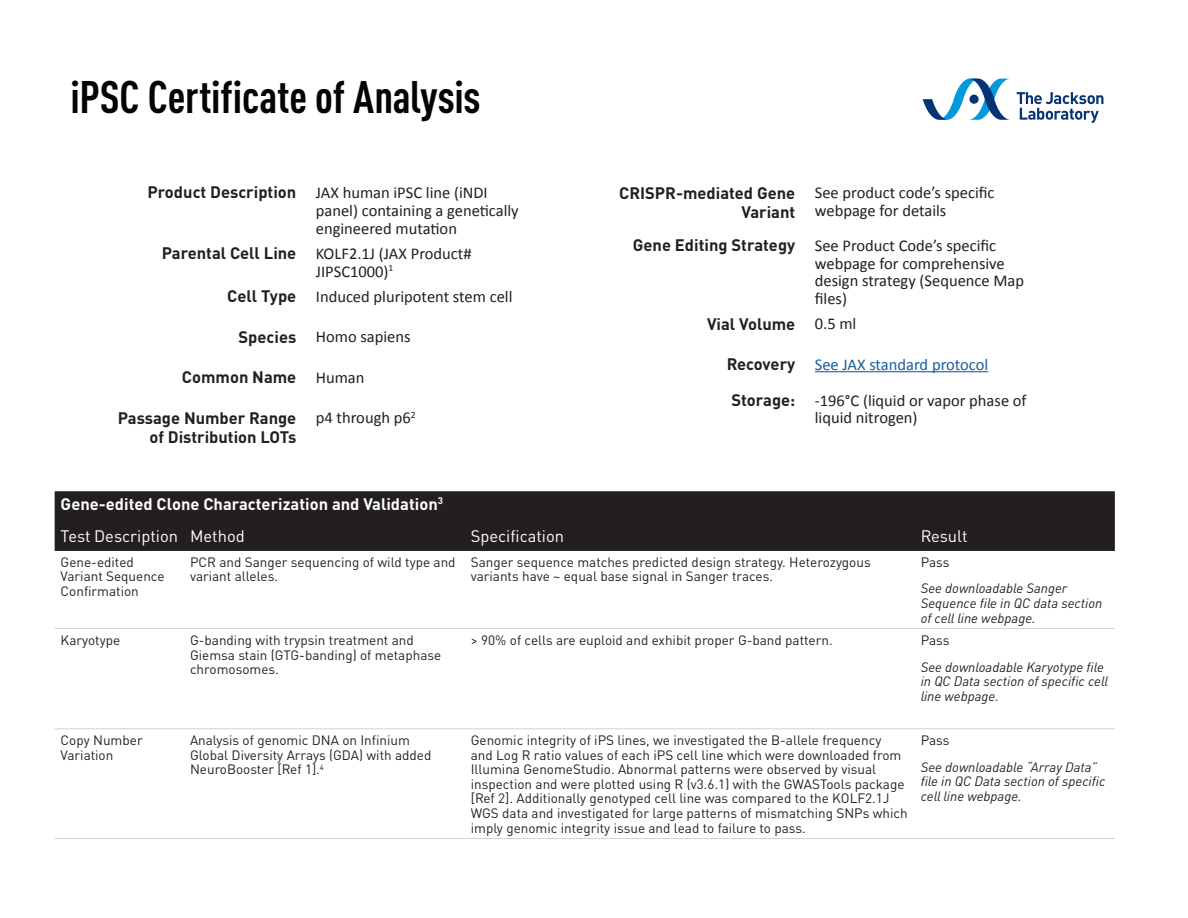
<style>
.page{position:relative;width:1188px;height:918px;background:#fff}
.page>*{position:absolute;margin:0;border:0;box-sizing:border-box;transform-origin:0 0}
.t1{font:700 condensed 45px "DINOT";letter-spacing:-.005em;color:#040503}
.t2{font:16.5px/17.9px "Calibri";color:#231f20}
.t3{font:700 16.5px/19.5px "DINOT";color:#231f20;text-align:right}
.t4{font:700 16.5px "DINOT";color:#fff}
.t5{font:16.5px "DINOT";color:#fff}
.t6{font:16.5px "Calibri";color:#175d9e}
.t7{font:13.5px/14.5px "DINOT";color:#231f20}
.t8{font:italic 13.5px/14.5px "DINOT";color:#231f20}
</style>
<div class="page">
<hr style="left:815px;top:371px;width:173px;height:1px;background:#175d9e">
<div style="left:55px;top:491px;width:1060px;height:60px;background:#231f20"></div>
<hr style="left:55px;top:628px;width:129px;height:1px;background:#d1d2d4">
<hr style="left:184px;top:628px;width:281px;height:1px;background:#d1d2d4">
<hr style="left:465px;top:628px;width:450px;height:1px;background:#d1d2d4">
<hr style="left:915px;top:628px;width:200px;height:1px;background:#d1d2d4">
<hr style="left:55px;top:728px;width:129px;height:1px;background:#d1d2d4">
<hr style="left:184px;top:728px;width:281px;height:1px;background:#d1d2d4">
<hr style="left:465px;top:728px;width:450px;height:1px;background:#d1d2d4">
<hr style="left:915px;top:728px;width:200px;height:1px;background:#d1d2d4">
<hr style="left:55px;top:838px;width:129px;height:1px;background:#d1d2d4">
<hr style="left:184px;top:838px;width:281px;height:1px;background:#d1d2d4">
<hr style="left:465px;top:838px;width:450px;height:1px;background:#d1d2d4">
<hr style="left:915px;top:838px;width:200px;height:1px;background:#d1d2d4">
<svg style="left:1017px;top:92px;width:86px;height:31px"></svg>
<svg style="left:923px;top:79px;width:87px;height:41px"></svg>
<div style="left:969px;top:95px;width:10px;height:9px;background:#053474;border-radius:50%"></div>
<p class="t1" style="left:70px;top:70px;width:412px">iPSC Certificate of Analysis</p>
<p class="t3" style="left:148px;top:182px;width:150px">Product Description</p>
<p class="t2" style="left:316px;top:183px;width:204px">JAX human iPSC line (iNDI panel) containing a genetically engineered mutation</p>
<p class="t3" style="left:162px;top:243px;width:136px">Parental Cell Line</p>
<p class="t2" style="left:316px;top:244px;width:157px">KOLF2.1J (JAX Product#<br>JIPSC1000)<sup>1</sup></p>
<p class="t3" style="left:227px;top:286px;width:71px">Cell Type</p>
<p class="t2" style="left:316px;top:287px;width:198px">Induced pluripotent stem cell</p>
<p class="t3" style="left:239px;top:326px;width:59px">Species</p>
<p class="t2" style="left:316px;top:328px;width:96px">Homo sapiens</p>
<p class="t3" style="left:182px;top:367px;width:116px">Common Name</p>
<p class="t2" style="left:316px;top:368px;width:50px">Human</p>
<p class="t3" style="left:118px;top:407px;width:180px">Passage Number Range of Distribution LOTs</p>
<p class="t2" style="left:316px;top:409px;width:101px">p4 through p6<sup>2</sup></p>
<p class="t3" style="left:619px;top:183px;width:178px">CRISPR-mediated Gene<br>Variant</p>
<p class="t2" style="left:815px;top:184px;width:181px">See product code’s specific webpage for details</p>
<p class="t3" style="left:633px;top:235px;width:164px">Gene Editing Strategy</p>
<p class="t2" style="left:815px;top:236px;width:211px">See Product Code’s specific webpage for comprehensive design strategy (Sequence Map files)</p>
<p class="t3" style="left:707px;top:313px;width:90px">Vial Volume</p>
<p class="t2" style="left:815px;top:315px;width:43px">0.5 ml</p>
<p class="t3" style="left:727px;top:354px;width:70px">Recovery</p>
<p class="t6" style="left:815px;top:353px;width:175px">See JAX standard protocol</p>
<p class="t3" style="left:731px;top:390px;width:65px">Storage:</p>
<p class="t2" style="left:815px;top:391px;width:213px">-196°C (liquid or vapor phase of liquid nitrogen)</p>
<p class="t4" style="left:61px;top:493px;width:384px">Gene-edited Clone Characterization and Validation<sup>3</sup></p>
<p class="t5" style="left:61px;top:525px;width:119px">Test Description</p>
<p class="t5" style="left:190px;top:525px;width:56px">Method</p>
<p class="t5" style="left:471px;top:525px;width:95px">Specification</p>
<p class="t5" style="left:921px;top:525px;width:48px">Result</p>
<p class="t7" style="left:61px;top:555px;width:105px">Gene-edited<br>Variant Sequence<br>Confirmation</p>
<p class="t7" style="left:190px;top:555px;width:267px">PCR and Sanger sequencing of wild type and variant alleles.</p>
<p class="t7" style="left:471px;top:555px;width:401px">Sanger sequence matches predicted design strategy. Heterozygous variants have ~ equal base signal in Sanger traces.</p>
<p class="t7" style="left:921px;top:555px;width:30px">Pass</p>
<p class="t8" style="left:921px;top:581px;width:183px">See downloadable Sanger<br>Sequence file in QC data section of cell line webpage.</p>
<p class="t7" style="left:61px;top:633px;width:61px">Karyotype</p>
<p class="t7" style="left:190px;top:633px;width:253px">G-banding with trypsin treatment and<br>Giemsa stain (GTG-banding) of metaphase chromosomes.</p>
<p class="t7" style="left:471px;top:633px;width:363px">&gt; 90% of cells are euploid and exhibit proper G-band pattern.</p>
<p class="t7" style="left:921px;top:633px;width:30px">Pass</p>
<p class="t8" style="left:921px;top:659px;width:189px">See downloadable Karyotype file in QC Data section of specific cell line webpage.</p>
<p class="t7" style="left:61px;top:733px;width:84px">Copy Number<br>Variation</p>
<p class="t7" style="left:190px;top:733px;width:243px">Analysis of genomic DNA on Infinium<br>Global Diversity Arrays (GDA) with added<br>NeuroBooster [Ref 1].<sup>4</sup></p>
<p class="t7" style="left:471px;top:733px;width:438px">Genomic integrity of iPS lines, we investigated the B-allele frequency<br>and Log R ratio values of each iPS cell line which were downloaded from Illumina GenomeStudio. Abnormal patterns were observed by visual inspection and were plotted using R (v3.6.1) with the GWASTools package [Ref 2]. Additionally genotyped cell line was compared to the KOLF2.1J WGS data and investigated for large patterns of mismatching SNPs which imply genomic integrity issue and lead to failure to pass.</p>
<p class="t7" style="left:921px;top:733px;width:30px">Pass</p>
<p class="t8" style="left:921px;top:759px;width:186px">See downloadable “Array Data” file in QC Data section of specific cell line webpage.</p>
</div>
